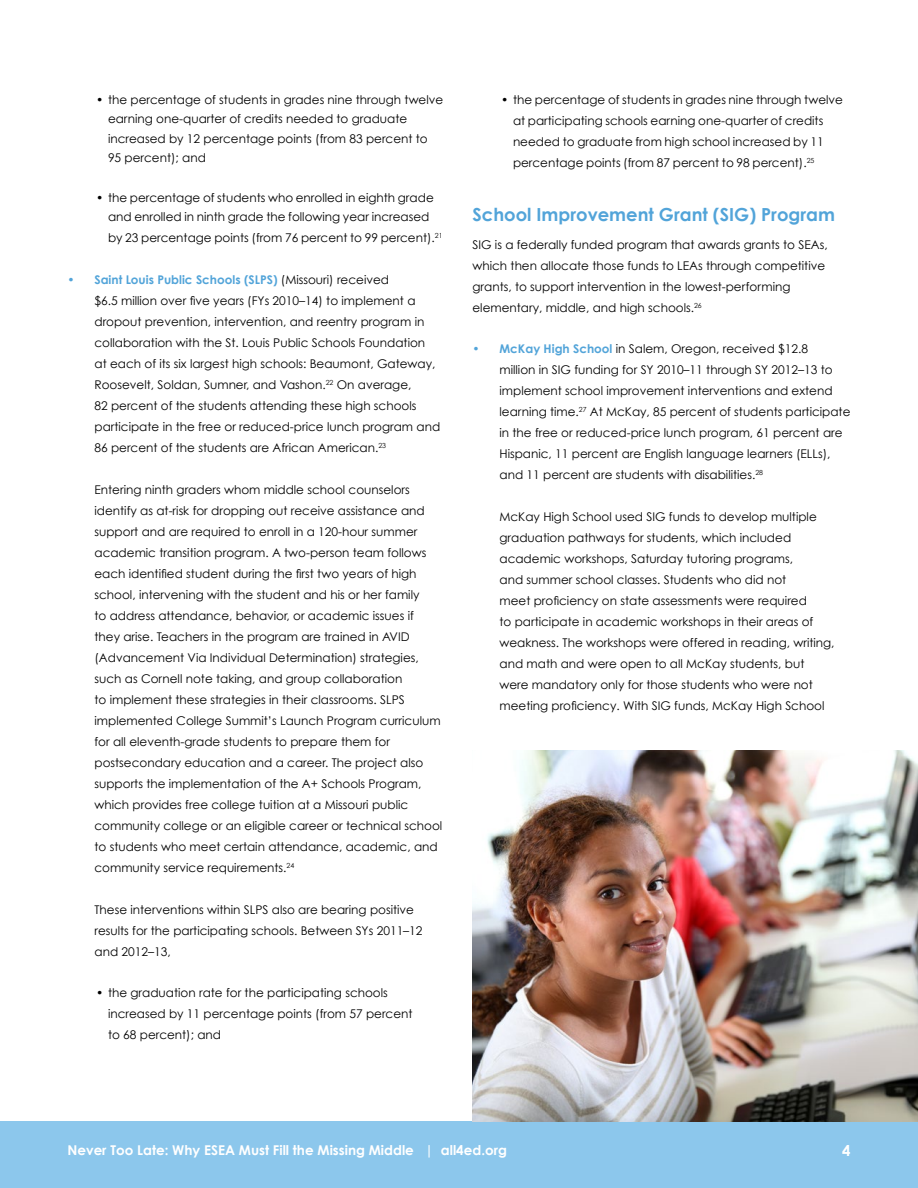
<style>
.page{position:relative;width:918px;height:1188px;background:#fff}
.page>*{position:absolute;margin:0;border:0;box-sizing:border-box;transform-origin:0 0}
.t1{font:700 18px "Century Gothic";color:#52a4d9}
.t2{font:700 15px "Century Gothic";color:#fff}
.t3{font:700 13.5px "Century Gothic";color:#fff}
.t4{font:12px/21px "Century Gothic";color:#000}
.s1{font-weight:700;color:#52a4d9}
</style>
<div class="page">
<div style="left:0;top:1121px;width:918px;height:67px;background:#8cc7ec"></div>
<img style="left:472px;top:750px;width:446px;height:371px">
<p class="t4" style="left:108px;top:89px;width:337px;line-height:19.5px;text-indent:-12px">• the percentage of students in grades nine through twelve earning one-quarter of credits needed to graduate increased by 12 percentage points (from 83 percent to 95 percent); and</p>
<p class="t4" style="left:108px;top:188px;width:327px;line-height:19.5px;text-indent:-12px">• the percentage of students who enrolled in eighth grade and enrolled in ninth grade the following year increased</p>
<p class="t4" style="left:108px;top:227px;width:336px">by 23 percentage points (from 76 percent to 99 percent). <sup>21</sup></p>
<p class="t4" style="left:94px;top:268px;width:347px;text-indent:-27px"><span class="s1">• Saint Louis Public Schools (SLPS)</span> (Missouri) received<br>$6.5 million over five years (FYs 2010–14) to implement a dropout prevention, intervention, and reentry program in collaboration with the St. Louis Public Schools Foundation at each of its six largest high schools: Beaumont, Gateway, Roosevelt, Soldan, Sumner, and Vashon.<sup>22</sup> On average,<br>82 percent of the students attending these high schools participate in the free or reduced-price lunch program and 86 percent of the students are African American. <sup>23</sup></p>
<p class="t4" style="left:94px;top:478px;width:349px">Entering ninth graders whom middle school counselors identify as at-risk for dropping out receive assistance and support and are required to enroll in a 120-hour summer academic transition program. A two-person team follows each identified student during the first two years of high school, intervening with the student and his or her family<br>to address attendance, behavior, or academic issues if they arise. Teachers in the program are trained in AVID (Advancement Via Individual Determination) strategies, such as Cornell note taking, and group collaboration<br>to implement these strategies in their classrooms. SLPS implemented College Summit’s Launch Program curriculum for all eleventh-grade students to prepare them for postsecondary education and a career. The project also supports the implementation of the A+ Schools Program, which provides free college tuition at a Missouri public community college or an eligible career or technical school to students who meet certain attendance, academic, and community service requirements. <sup>24</sup></p>
<p class="t4" style="left:94px;top:898px;width:330px">These interventions within SLPS also are bearing positive results for the participating schools. Between SYs 2011–12 and 2012–13,</p>
<p class="t4" style="left:108px;top:982px;width:306px;text-indent:-12px">• the graduation rate for the participating schools increased by 11 percentage points (from 57 percent to 68 percent); and</p>
<p class="t4" style="left:513px;top:88px;width:331px;text-indent:-12px">• the percentage of students in grades nine through twelve at participating schools earning one-quarter of credits needed to graduate from high school increased by 11 percentage points (from 87 percent to 98 percent). <sup>25</sup></p>
<h1 class="t1" style="left:472px;top:203px;width:364px">School Improvement Grant (SIG) Program</h1>
<p class="t4" style="left:472px;top:234px;width:357px">SIG is a federally funded program that awards grants to SEAs, which then allocate those funds to LEAs through competitive grants, to support intervention in the lowest-performing elementary, middle, and high schools.<sup>26</sup></p>
<p class="t4" style="left:499px;top:338px;width:353px;text-indent:-27px"><span class="s1">• McKay High School</span> in Salem, Oregon, received $12.8<br>million in SIG funding for SY 2010–11 through SY 2012–13 to implement school improvement interventions and extend learning time. <sup>27</sup> At McKay, 85 percent of students participate in the free or reduced-price lunch program, 61 percent are Hispanic, 11 percent are English language learners (ELLs), and 11 percent are students with disabilities. <sup>28</sup></p>
<p class="t4" style="left:500px;top:506px;width:337px">McKay High School used SIG funds to develop multiple graduation pathways for students, which included academic workshops, Saturday tutoring programs,<br>and summer school classes. Students who did not<br>meet proficiency on state assessments were required<br>to participate in academic workshops in their areas of weakness. The workshops were offered in reading, writing, and math and were open to all McKay students, but were mandatory only for those students who were not meeting proficiency. With SIG funds, McKay High School</p>
<p class="t3" style="left:68px;top:1141px;width:441px">Never Too Late: Why ESEA Must Fill the Missing Middle | all4ed.org</p>
<p class="t2" style="left:842px;top:1141px;width:10px">4</p>
</div>
